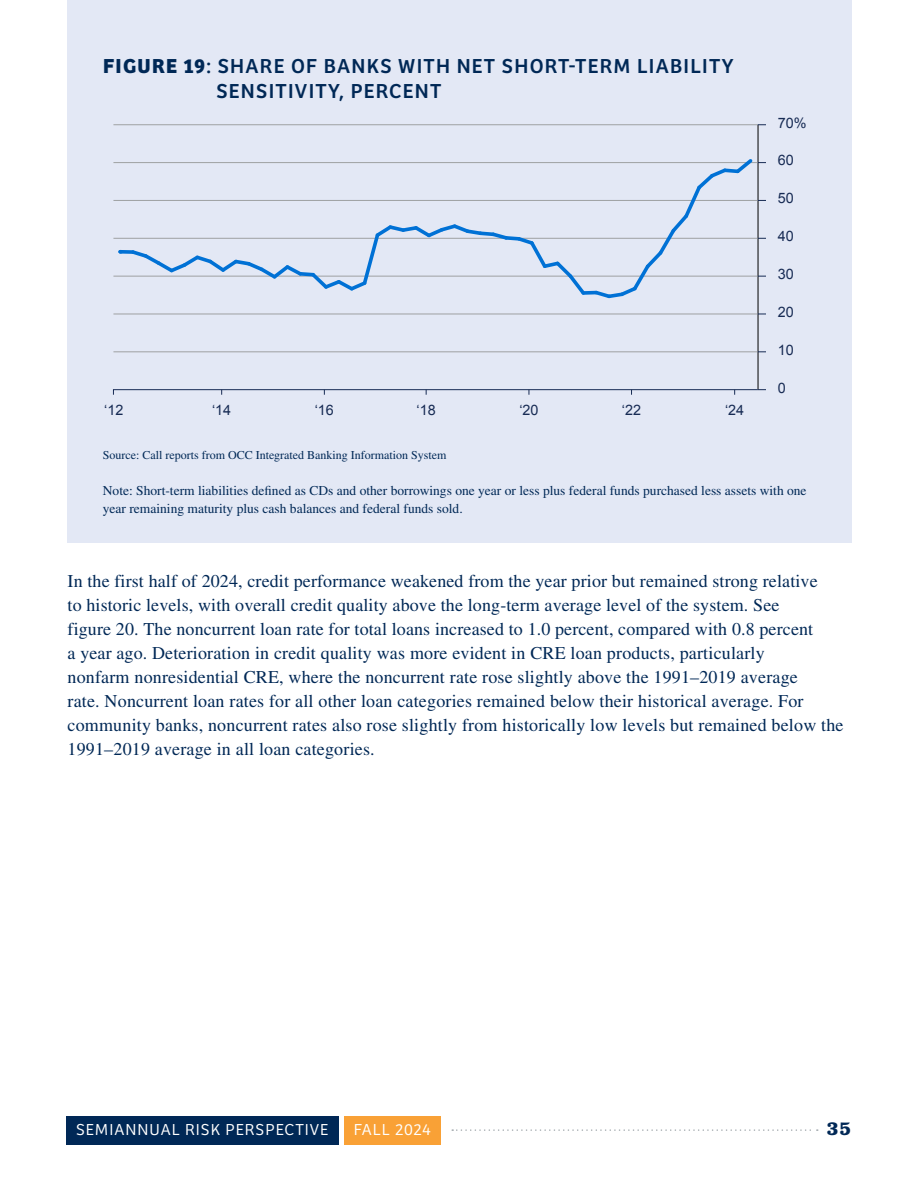
<style>
.page{position:relative;width:918px;height:1188px;background:#fff}
.page>*{position:absolute;margin:0;border:0;box-sizing:border-box;transform-origin:0 0}
.Figure_Heading{font:21px/25.2px "Bree";letter-spacing:.06em;color:#002856}
.t1{font:18px/24px "Times LT Std";letter-spacing:.01em;color:#002856}
.t2{font:700 18px "Clarendon Text Pro";color:#002856}
.t3{font:300 16.5px "Bree";letter-spacing:.06em;color:#fff}
.t4{font:300 16.5px "Bree";letter-spacing:.04em;color:#fff}
.t5{font:14.4px "Arial";color:#172b54}
.Notes{font:13.5px/18px "Times LT Std";color:#002856}
.Sources{font:12px "Times LT Std";color:#002856}
.s1{font-weight:700}
</style>
<div class="page">
<div style="left:66px;top:1116px;width:272px;height:29px;background:#002856"></div>
<div style="left:344px;top:1116px;width:97px;height:29px;background:#f9a136"></div>
<svg style="left:452px;top:1129px;width:366px;height:2px"></svg>
<div style="left:68px;top:0;width:784px;height:542px;background:#e3e8f5"></div>
<hr style="left:758px;top:125px;width:1px;height:265px;background:#000">
<hr style="left:113px;top:352px;width:645px;height:1px;background:#9ea1a2">
<hr style="left:113px;top:314px;width:645px;height:1px;background:#9ea1a2">
<hr style="left:113px;top:276px;width:645px;height:1px;background:#9ea1a2">
<hr style="left:113px;top:238px;width:645px;height:1px;background:#9ea1a2">
<hr style="left:113px;top:200px;width:645px;height:1px;background:#9ea1a2">
<hr style="left:113px;top:162px;width:645px;height:1px;background:#9ea1a2">
<hr style="left:113px;top:124px;width:645px;height:1px;background:#9ea1a2">
<svg style="left:120px;top:250px;width:8px;height:4px"></svg>
<svg style="left:128px;top:156px;width:638px;height:145px"></svg>
<svg style="left:113px;top:389px;width:653px;height:6px"></svg>
<h3 class="Figure_Heading" style="left:216px;top:52px;width:518px;text-indent:-113px"><span class="s1">FIGURE 19</span>: SHARE OF BANKS WITH NET SHORT-TERM LIABILITY<br>SENSITIVITY, PERCENT</h3>
<p class="t5" style="left:104px;top:401px;width:21px">‘12</p>
<p class="t5" style="left:212px;top:401px;width:21px">‘14</p>
<p class="t5" style="left:315px;top:401px;width:21px">‘16</p>
<p class="t5" style="left:417px;top:401px;width:21px">‘18</p>
<p class="t5" style="left:519px;top:401px;width:21px">‘20</p>
<p class="t5" style="left:622px;top:401px;width:21px">‘22</p>
<p class="t5" style="left:725px;top:401px;width:21px">‘24</p>
<p class="t5" style="left:778px;top:113px;width:30px">70%</p>
<p class="t5" style="left:778px;top:151px;width:17px">60</p>
<p class="t5" style="left:778px;top:189px;width:17px">50</p>
<p class="t5" style="left:778px;top:227px;width:17px">40</p>
<p class="t5" style="left:778px;top:265px;width:17px">30</p>
<p class="t5" style="left:778px;top:302px;width:17px">20</p>
<p class="t5" style="left:778px;top:340px;width:17px">10</p>
<p class="t5" style="left:778px;top:378px;width:9px">0</p>
<p class="Sources" style="left:103px;top:448px;width:345px">Source: Call reports from OCC Integrated Banking Information System</p>
<p class="Notes" style="left:103px;top:481px;width:705px">Note: Short-term liabilities defined as CDs and other borrowings one year or less plus federal funds purchased less assets with one year remaining maturity plus cash balances and federal funds sold.</p>
<p class="t1" style="left:68px;top:569px;width:777px">In the first half of 2024, credit performance weakened from the year prior but remained strong relative<br>to historic levels, with overall credit quality above the long-term average level of the system. See<br>figure 20. The noncurrent loan rate for total loans increased to 1.0 percent, compared with 0.8 percent<br>a year ago. Deterioration in credit quality was more evident in CRE loan products, particularly<br>nonfarm nonresidential CRE, where the noncurrent rate rose slightly above the 1991–2019 average<br>rate. Noncurrent loan rates for all other loan categories remained below their historical average. For community banks, noncurrent rates also rose slightly from historically low levels but remained below the 1991–2019 average in all loan categories.</p>
<p class="t3" style="left:76px;top:1118px;width:254px">SEMIANNUAL RISK PERSPECTIVE</p>
<p class="t4" style="left:354px;top:1118px;width:78px">FALL 2024</p>
<p class="t2" style="left:827px;top:1118px;width:26px">35</p>
</div>
